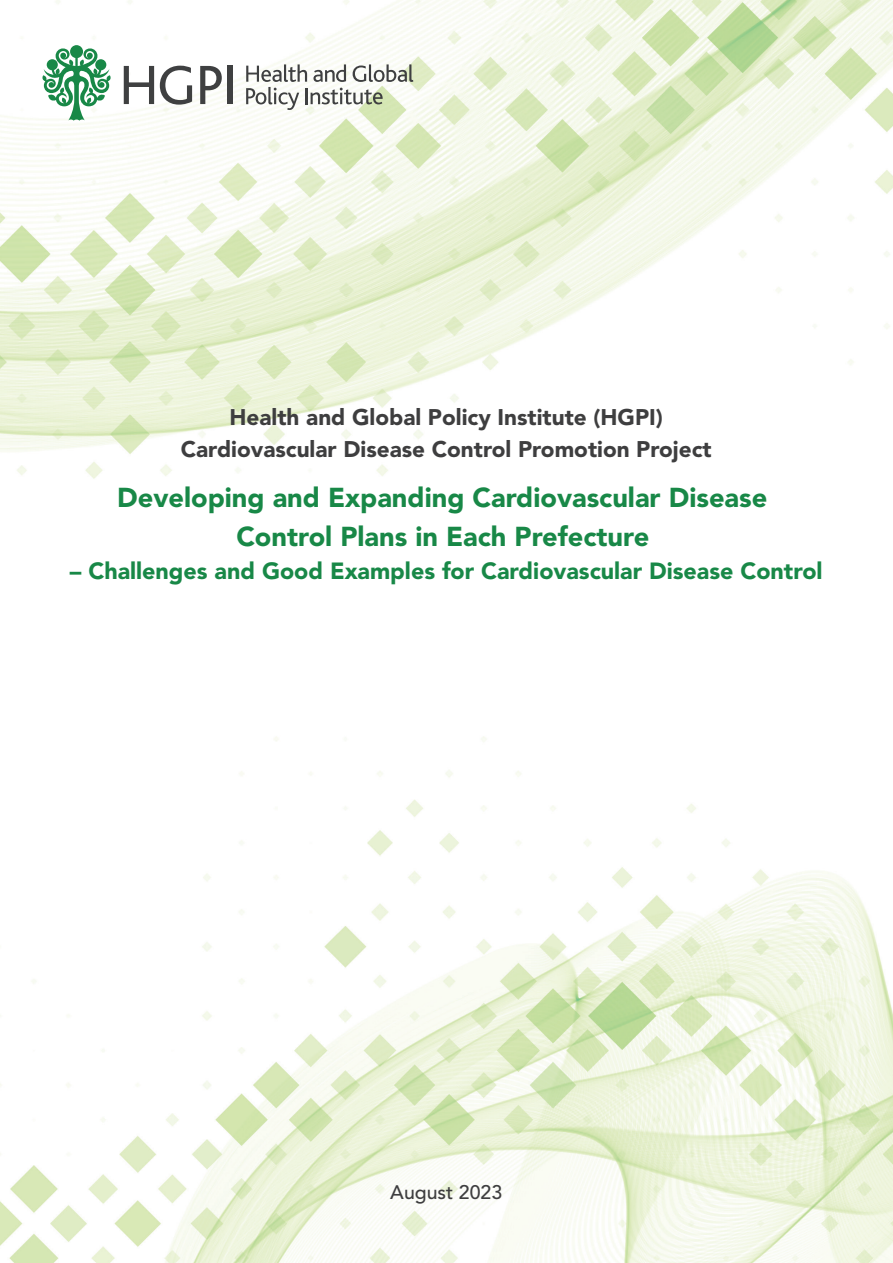
<style>
.page{position:relative;width:893px;height:1263px;background:#fff}
.page>*{position:absolute;margin:0;border:0;box-sizing:border-box;transform-origin:0 0}
.t1{font:900 27.15px/38.7px "Avenir";color:#188847;text-align:center}
.t2{font:900 23.25px "Avenir";color:#188847}
.t3{font:900 22.5px/32px "Avenir";color:#3e3e3f;text-align:center}
.t4{font:500 19.5px "Avenir";color:#3e3e3f}
</style>
<div class="page">
<img style="left:0;top:0;width:893px;height:1263px">
<svg style="left:42px;top:45px;width:69px;height:76px"></svg>
<svg style="left:124px;top:66px;width:30px;height:38px"></svg>
<svg style="left:160px;top:66px;width:32px;height:39px"></svg>
<svg style="left:200px;top:66px;width:22px;height:38px"></svg>
<div style="left:227px;top:66px;width:5px;height:38px;background:#3f4041"></div>
<svg style="left:246px;top:64px;width:167px;height:46px"></svg>
<p class="t3" style="left:181px;top:401px;width:532px">Health and Global Policy Institute (HGPI)<br>Cardiovascular Disease Control Promotion Project</p>
<p class="t1" style="left:117px;top:477px;width:652px">Developing and Expanding Cardiovascular Disease<br>Control Plans in Each Prefecture</p>
<p class="t2" style="left:70px;top:551px;width:754px">– Challenges and Good Examples for Cardiovascular Disease Control</p>
<p class="t4" style="left:390px;top:1176px;width:113px">August 2023</p>
</div>
